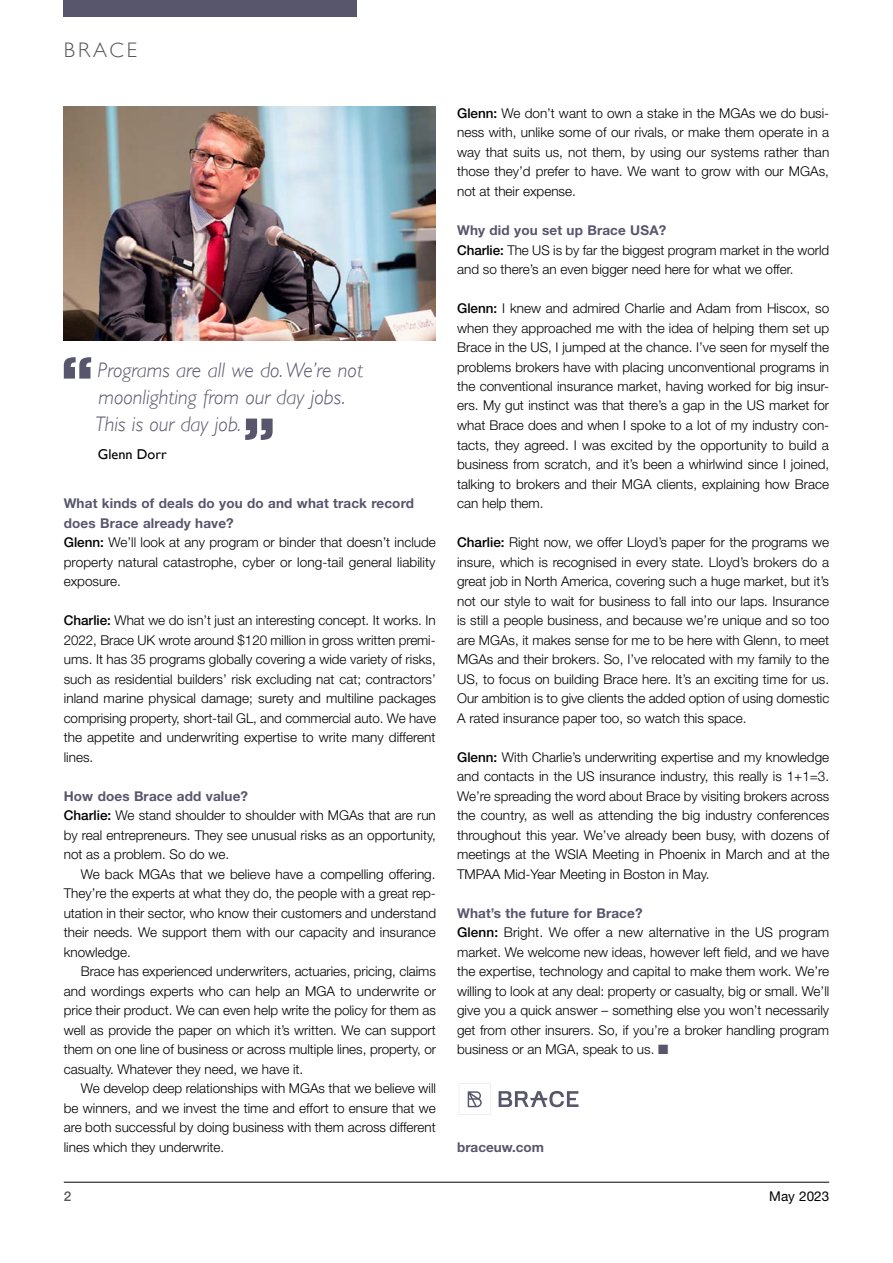
<style>
.page{position:relative;width:893px;height:1263px;background:#fff}
.page>*{position:absolute;margin:0;border:0;box-sizing:border-box;transform-origin:0 0}
.t1{font:italic 300 21px/27px "Gill Sans";color:#58566c}
.t2{font:300 21px "Gill Sans";letter-spacing:.15em;color:#575756}
.t3{font:14.25px "Gill Sans";color:#000}
.t4{font:300 13.5px/19.5px "Helvetica Neue";color:#000;text-align:justify}
.t5{font:700 13.5px "Helvetica Neue";color:#58566c}
.t6{font:13.5px "Helvetica Neue";color:#000}
.t7{font:500 13.5px "Helvetica Neue";color:#575756}
.s1{font-weight:700;color:#58566c}
.s2{font-weight:500}
.s3{color:#58566c}
</style>
<div class="page">
<hr style="left:64px;top:1182px;width:765px;height:1px;background:#000">
<div style="left:64px;top:0;width:293px;height:17px;background:#58566c"></div>
<svg style="left:459px;top:1083px;width:31px;height:32px"></svg>
<svg style="left:499px;top:1091px;width:79px;height:16px"></svg>
<svg style="left:64px;top:357px;width:27px;height:22px"></svg>
<svg style="left:245px;top:419px;width:28px;height:21px"></svg>
<img style="left:64px;top:106px;width:372px;height:234px">
<h1 class="t2" style="left:64px;top:34px;width:75px">BRACE</h1>
<h1 class="t1" style="left:95px;top:356px;width:269px">Programs are all we do. We’re not moonlighting from our day jobs.<br>This is our day job.</h1>
<p class="t3" style="left:98px;top:446px;width:70px">Glenn Dorr</p>
<p class="t4" style="left:64px;top:493px;width:374px;text-align:left"><span class="s1">What kinds of deals do you do and what track record does Brace already have?<br></span><span class="s2">Glenn:</span> We’ll look at any program or binder that doesn’t include property natural catastrophe, cyber or long-tail general liability exposure.</p>
<p class="t4" style="left:64px;top:610px;width:374px"><span class="s2">Charlie:</span> What we do isn’t just an interesting concept. It works. In 2022, Brace UK wrote around $120 million in gross written premi&shy;ums. It has 35 programs globally covering a wide variety of risks, such as residential builders’ risk excluding nat cat; contractors’ inland marine physical damage; surety and multiline packages comprising property, short-tail GL, and commercial auto. We have the appetite and underwriting expertise to write many different lines.</p>
<p class="t4" style="left:64px;top:786px;width:374px;text-align:left"><span class="s1">How does Brace add value?<br></span><span class="s2">Charlie:</span> We stand shoulder to shoulder with MGAs that are run by real entrepreneurs. They see unusual risks as an opportunity, not as a problem. So do we.</p>
<p class="t4" style="left:64px;top:864px;width:374px;text-indent:17px">We back MGAs that we believe have a compelling offering.<br>They’re the experts at what they do, the people with a great rep&shy;utation in their sector, who know their customers and understand their needs. We support them with our capacity and insurance knowledge.</p>
<p class="t4" style="left:64px;top:961px;width:374px;text-indent:17px">Brace has experienced underwriters, actuaries, pricing, claims and wordings experts who can help an MGA to underwrite or price their product. We can even help write the policy for them as well as provide the paper on which it’s written. We can support them on one line of business or across multiple lines, property, or casualty. Whatever they need, we have it.</p>
<p class="t4" style="left:64px;top:1078px;width:374px;text-indent:17px">We develop deep relationships with MGAs that we believe will be winners, and we invest the time and effort to ensure that we are both successful by doing business with them across different lines which they underwrite.</p>
<p class="t4" style="left:457px;top:103px;width:374px"><span class="s2">Glenn:</span> We don’t want to own a stake in the MGAs we do busi&shy;ness with, unlike some of our rivals, or make them operate in a way that suits us, not them, by using our systems rather than those they’d prefer to have. We want to grow with our MGAs, not at their expense.</p>
<p class="t4" style="left:457px;top:220px;width:373px;text-align:left"><span class="s1">Why did you set up Brace USA?<br></span><span class="s2">Charlie:</span> The US is by far the biggest program market in the world and so there’s an even bigger need here for what we offer.</p>
<p class="t4" style="left:457px;top:298px;width:374px"><span class="s2">Glenn:</span> I knew and admired Charlie and Adam from Hiscox, so when they approached me with the idea of helping them set up Brace in the US, I jumped at the chance. I’ve seen for myself the problems brokers have with placing unconventional programs in the conventional insurance market, having worked for big insur&shy;ers. My gut instinct was that there’s a gap in the US market for what Brace does and when I spoke to a lot of my industry con&shy;tacts, they agreed. I was excited by the opportunity to build a business from scratch, and it’s been a whirlwind since I joined, talking to brokers and their MGA clients, explaining how Brace can help them.</p>
<p class="t4" style="left:457px;top:532px;width:374px"><span class="s2">Charlie:</span> Right now, we offer Lloyd’s paper for the programs we insure, which is recognised in every state. Lloyd’s brokers do a great job in North America, covering such a huge market, but it’s not our style to wait for business to fall into our laps. Insurance is still a people business, and because we’re unique and so too are MGAs, it makes sense for me to be here with Glenn, to meet MGAs and their brokers. So, I’ve relocated with my family to the US, to focus on building Brace here. It’s an exciting time for us.<br>Our ambition is to give clients the added option of using domestic A rated insurance paper too, so watch this space.</p>
<p class="t4" style="left:457px;top:747px;width:374px"><span class="s2">Glenn:</span> With Charlie’s underwriting expertise and my knowledge and contacts in the US insurance industry, this really is 1+1=3.<br>We’re spreading the word about Brace by visiting brokers across the country, as well as attending the big industry conferences throughout this year. We’ve already been busy, with dozens of meetings at the WSIA Meeting in Phoenix in March and at the TMPAA Mid-Year Meeting in Boston in May.</p>
<p class="t4" style="left:457px;top:903px;width:374px;text-align:left"><span class="s1">What’s the future for Brace?<br></span><span class="s2">Glenn:</span> Bright. We offer a new alternative in the US program market. We welcome new ideas, however left field, and we have the expertise, technology and capital to make them work. We’re willing to look at any deal: property or casualty, big or small. We’ll give you a quick answer – something else you won’t necessarily get from other insurers. So, if you’re a broker handling program business or an MGA, speak to us. <span class="s3">■</span></p>
<p class="t5" style="left:457px;top:1138px;width:88px">braceuw.com</p>
<p class="t7" style="left:64px;top:1188px;width:9px">2</p>
<p class="t6" style="left:769px;top:1188px;width:61px">May 2023</p>
</div>
